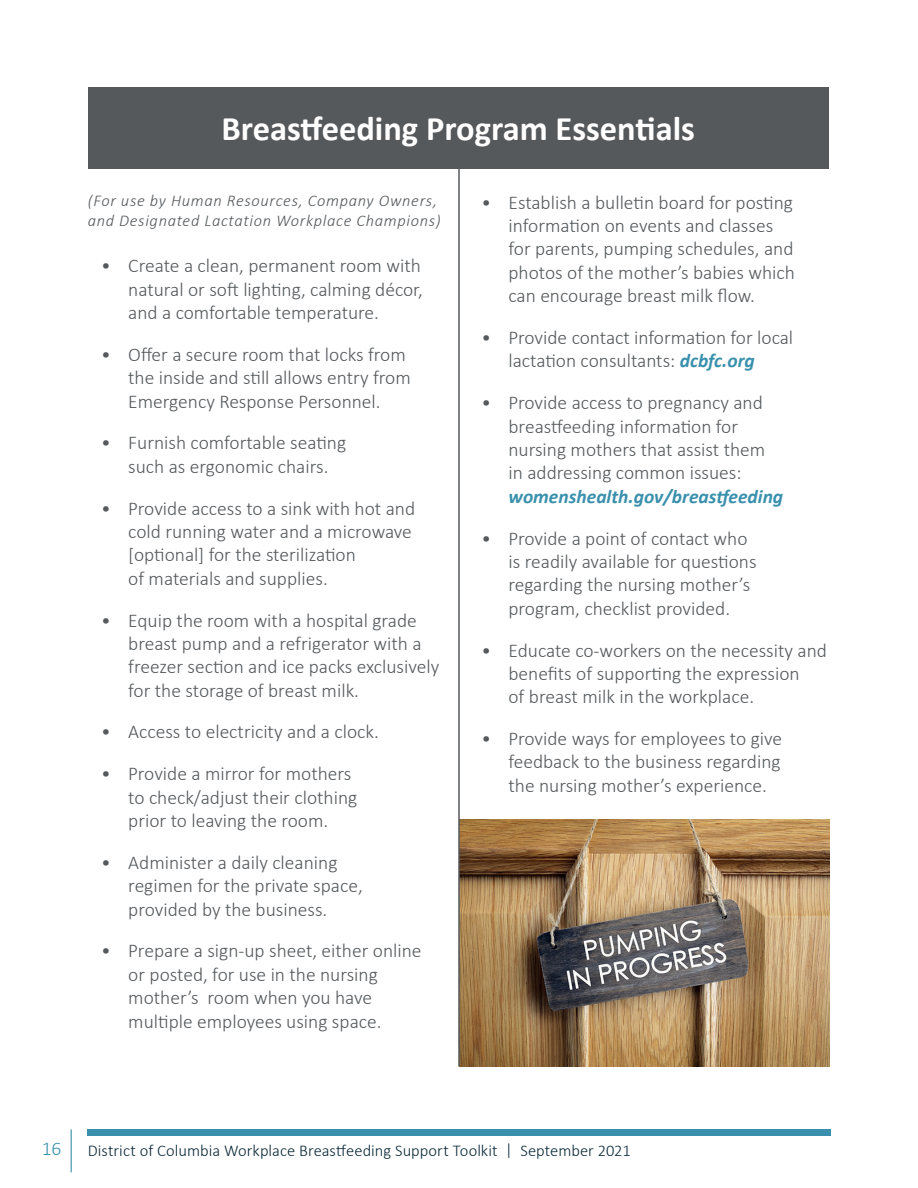
<style>
.page{position:relative;width:918px;height:1188px;background:#fff}
.page>*{position:absolute;margin:0;border:0;box-sizing:border-box;transform-origin:0 0}
.t1{font:700 34.5px "Calibri";color:#fff}
.t2{font:300 19.5px/23.4px "Calibri";color:#55595c}
.t3{font:300 19.5px "Calibri";color:#3990ad}
.body{font:italic 300 16.5px/19.8px "Calibri";letter-spacing:.04em;color:#55595c}
.t4{font:300 16.5px "Calibri";letter-spacing:.005em;color:#0a2938}
.s1{font-weight:700;font-style:italic;color:#3990ad}
</style>
<div class="page">
<div style="left:88px;top:88px;width:741px;height:81px;background:#55595c"></div>
<img style="left:460px;top:820px;width:370px;height:247px">
<hr style="left:458px;top:149px;width:2px;height:917px;background:#55595c">
<div style="left:87px;top:1129px;width:743px;height:7px;background:#3990ad"></div>
<hr style="left:71px;top:1129px;width:1px;height:43px;background:#3990ad">
<p class="t1" style="left:222px;top:104px;width:475px">Breastfeeding Program Essentials</p>
<p class="body" style="left:88px;top:191px;width:355px">(For use by Human Resources, Company Owners, and Designated Lactation Workplace Champions)</p>
<p class="t2" style="left:128px;top:254px;width:296px;text-align:justify;text-indent:-27px">• Create a clean, permanent room with natural or soft lighting, calming décor, and a comfortable temperature.</p>
<p class="t2" style="left:128px;top:342px;width:284px;text-indent:-27px">• Offer a secure room that locks from the inside and still allows entry from<br>Emergency Response Personnel.</p>
<p class="t2" style="left:101px;top:431px;width:246px;text-align:center">• Furnish comfortable seating such as ergonomic chairs.</p>
<p class="t2" style="left:128px;top:496px;width:288px;text-indent:-27px">• Provide access to a sink with hot and cold running water and a microwave [optional] for the sterilization<br>of materials and supplies.</p>
<p class="t2" style="left:128px;top:608px;width:313px;text-indent:-27px">• Equip the room with a hospital grade breast pump and a refrigerator with a freezer section and ice packs exclusively for the storage of breast milk.</p>
<p class="t2" style="left:101px;top:720px;width:279px">• Access to electricity and a clock.</p>
<p class="t2" style="left:128px;top:762px;width:231px;text-indent:-27px">• Provide a mirror for mothers to check/adjust their clothing prior to leaving the room.</p>
<p class="t2" style="left:128px;top:850px;width:236px;text-indent:-27px">• Administer a daily cleaning regimen for the private space, provided by the business.</p>
<p class="t2" style="left:128px;top:939px;width:295px;text-indent:-27px">• Prepare a sign-up sheet, either online or posted, for use in the nursing mother’s room when you have multiple employees using space.</p>
<p class="t2" style="left:508px;top:190px;width:288px;text-indent:-27px">• Establish a bulletin board for posting information on events and classes for parents, pumping schedules, and photos of the mother’s babies which can encourage breast milk flow.</p>
<p class="t2" style="left:482px;top:326px;width:313px;text-align:center">• Provide contact information for local lactation consultants: <span class="s1">dcbfc.org</span></p>
<p class="t2" style="left:508px;top:391px;width:276px;text-indent:-27px">• Provide access to pregnancy and breastfeeding information for nursing mothers that assist them in addressing common issues: <span class="s1">womenshealth.gov/breastfeeding</span></p>
<p class="t2" style="left:508px;top:526px;width:250px;text-indent:-27px">• Provide a point of contact who is readily available for questions regarding the nursing mother’s program, checklist provided.</p>
<p class="t2" style="left:508px;top:638px;width:320px;text-indent:-27px">• Educate co-workers on the necessity and benefits of supporting the expression<br>of breast milk in the workplace.</p>
<p class="t2" style="left:508px;top:727px;width:275px;text-align:justify;text-indent:-27px">• Provide ways for employees to give feedback to the business regarding the nursing mother’s experience.</p>
<p class="t3" style="left:42px;top:1136px;width:21px">16</p>
<p class="t4" style="left:88px;top:1140px;width:544px">District of Columbia Workplace Breastfeeding Support Toolkit | September 2021</p>
</div>
